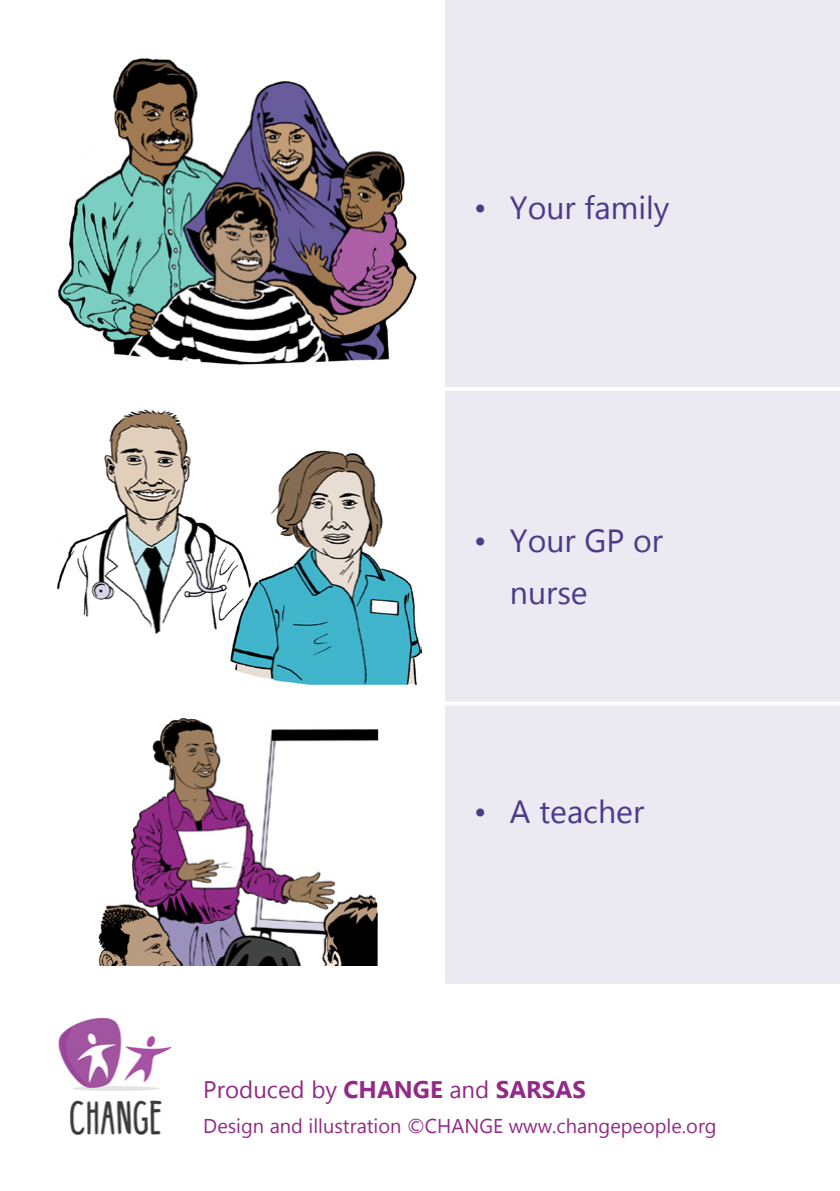
<style>
.page{position:relative;width:840px;height:1191px;background:#fff}
.page>*{position:absolute;margin:0;border:0;box-sizing:border-box;transform-origin:0 0}
.t1{font:32px/52px "Lao UI";color:#4b3b88}
.t2{font:24px "Lao UI";color:#922b87}
.t3{font:20px "Lao UI";color:#922b87}
.s1{font-weight:700}
</style>
<div class="page">
<div style="left:445px;top:0;width:394px;height:1191px;background:#ebe9f2"></div>
<div style="left:0;top:985px;width:839px;height:206px;background:#fff"></div>
<hr style="left:0;top:387px;width:839px;height:4px;background:#fff">
<hr style="left:0;top:701px;width:839px;height:4px;background:#fff">
<img style="left:57px;top:409px;width:364px;height:275px">
<img style="left:98px;top:718px;width:281px;height:247px">
<img style="left:58px;top:58px;width:359px;height:307px">
<img style="left:58px;top:1017px;width:115px;height:118px">
<p class="t1" style="left:473px;top:180px;width:197px">• Your family</p>
<p class="t1" style="left:509px;top:513px;width:154px;text-indent:-36px">• Your GP or nurse</p>
<p class="t1" style="left:473px;top:784px;width:172px">• A teacher</p>
<p class="t2" style="left:203px;top:1073px;width:384px">Produced by <span class="s1">CHANGE</span> and <span class="s1">SARSAS</span></p>
<p class="t3" style="left:203px;top:1112px;width:514px">Design and illustration ©CHANGE www.changepeople.org</p>
</div>
